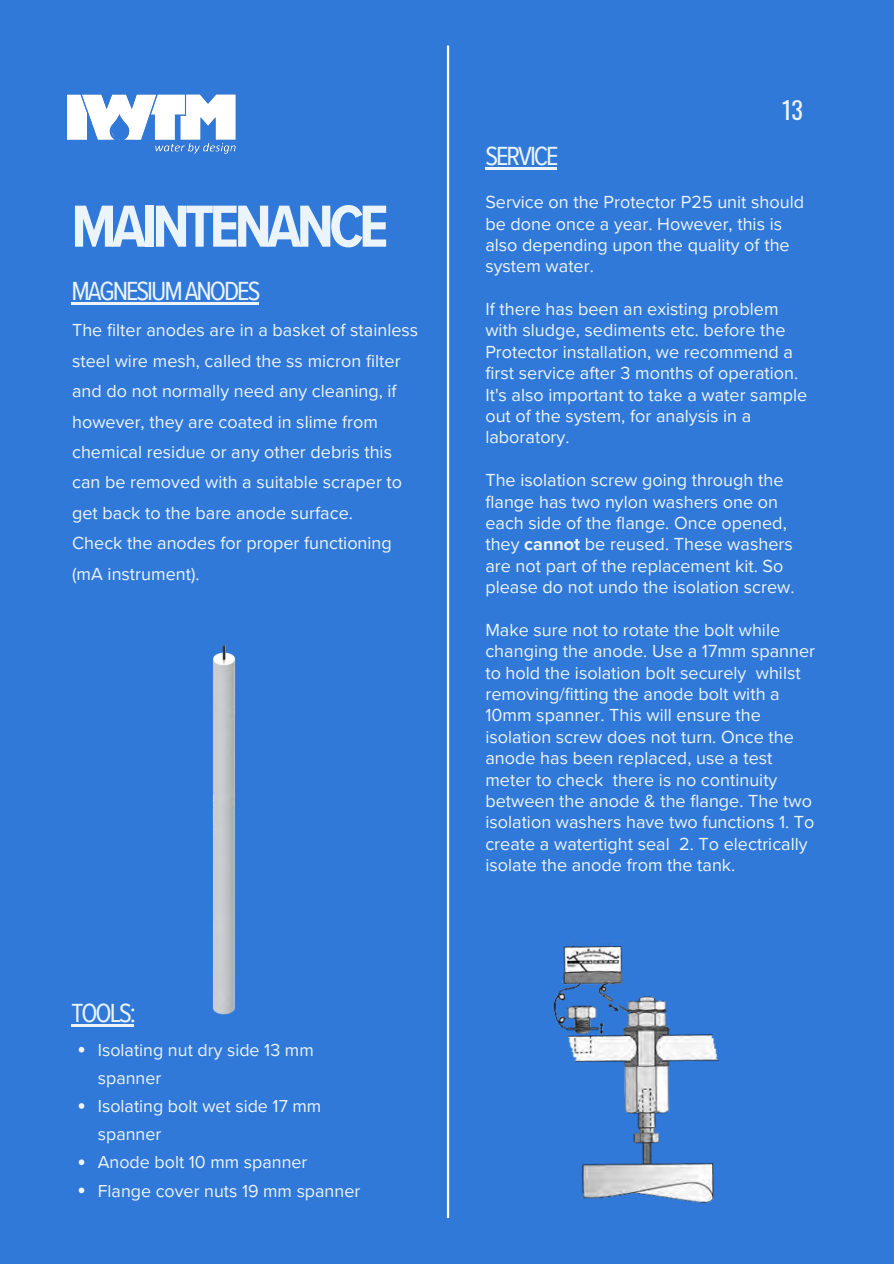
<style>
.page{position:relative;width:894px;height:1264px;background:#fff}
.page>*{position:absolute;margin:0;border:0;box-sizing:border-box;transform-origin:0 0}
.t1{font:700 61.5px "Proxima Nova Cond";letter-spacing:-.075em;color:#ebf4fa}
.t2{font:27px "Proxima Nova Cond";letter-spacing:-.075em;color:#ebf4fa}
.t3{font:24px "Oswald";color:#ebf4fa}
.t4{font:18px/21.3px "Proxima Nova";color:#ebf4fa}
.t5{font:17.85px/28.2px "Proxima Nova";color:#ebf4fa}
.s1{font-weight:700}
</style>
<div class="page">
<div style="left:0;top:0;width:893px;height:1263px;background:#3179d8"></div>
<hr style="left:447px;top:46px;width:2px;height:1171px;background:#fff">
<img style="left:212px;top:644px;width:24px;height:371px">
<hr style="left:71px;top:302px;width:187px;height:3px;background:#ebf4fa">
<hr style="left:71px;top:1024px;width:63px;height:2px;background:#ebf4fa">
<svg style="left:79px;top:1046px;width:5px;height:6px"></svg>
<svg style="left:79px;top:1103px;width:5px;height:5px"></svg>
<svg style="left:79px;top:1159px;width:5px;height:6px"></svg>
<svg style="left:79px;top:1187px;width:5px;height:6px"></svg>
<img style="left:554px;top:943px;width:166px;height:261px">
<hr style="left:485px;top:168px;width:71px;height:2px;background:#ebf4fa">
<img style="left:67px;top:94px;width:169px;height:60px">
<p class="t1" style="left:71px;top:190px;width:319px">MAINTENANCE</p>
<p class="t2" style="left:71px;top:275px;width:190px">MAGNESIUM ANODES</p>
<p class="t4" style="left:72px;top:316px;width:347px;line-height:30.3px">The filter anodes are in a basket of stainless steel wire mesh, called the ss micron filter and do not normally need any cleaning, if however, they are coated in slime from chemical residue or any other debris this can be removed with a suitable scraper to get back to the bare anode surface.</p>
<h1 class="t4" style="left:72px;top:528px;width:321px;line-height:30.3px">Check the anodes for proper functioning (mA instrument).</h1>
<h2 class="t2" style="left:71px;top:997px;width:66px">TOOLS:</h2>
<p class="t5" style="left:98px;top:1036px;width:217px">Isolating nut dry side 13 mm spanner</p>
<p class="t5" style="left:98px;top:1092px;width:225px">Isolating bolt wet side 17 mm spanner</p>
<p class="t5" style="left:98px;top:1148px;width:211px">Anode bolt 10 mm spanner</p>
<p class="t5" style="left:98px;top:1176px;width:264px">Flange cover nuts 19 mm spanner</p>
<p class="t2" style="left:485px;top:140px;width:75px">SERVICE</p>
<p class="t3" style="left:781px;top:91px;width:22px">13</p>
<h2 class="t4" style="left:485px;top:192px;width:320px">Service on the Protector P25 unit should be done once a year. However, this is also depending upon the quality of the system water.</h2>
<p class="t4" style="left:485px;top:299px;width:323px">If there has been an existing problem with sludge, sediments etc. before the Protector installation, we recommend a first service after 3 months of operation.<br>It's also important to take a water sample out of the system, for analysis in a laboratory.</p>
<p class="t4" style="left:485px;top:470px;width:310px">The isolation screw going through the flange has two nylon washers one on each side of the flange. Once opened, they <span class="s1">cannot</span> be reused. These washers are not part of the replacement kit. So please do not undo the isolation screw.</p>
<p class="t4" style="left:485px;top:619px;width:331px">Make sure not to rotate the bolt while changing the anode. Use a 17mm spanner to hold the isolation bolt securely whilst removing/fitting the anode bolt with a 10mm spanner. This will ensure the isolation screw does not turn. Once the anode has been replaced, use a test meter to check there is no continuity between the anode &amp; the flange. The two isolation washers have two functions 1. To create a watertight seal 2. To electrically isolate the anode from the tank.</p>
</div>
